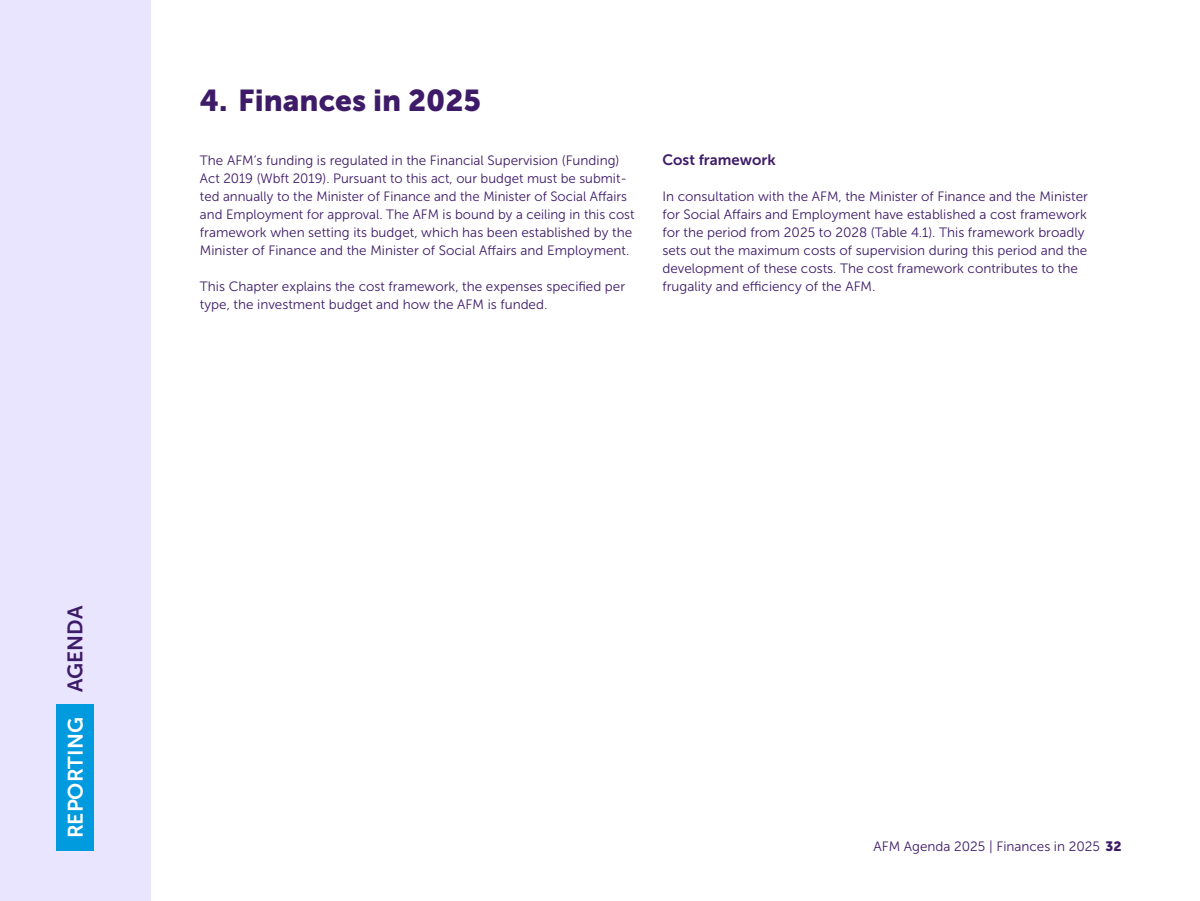
<style>
.page{position:relative;width:1200px;height:901px;background:#fff}
.page>*{position:absolute;margin:0;border:0;box-sizing:border-box;transform-origin:0 0}
.H1_Hoofdstukkop_NR{font:30px "Museo Sans 900";color:#3e1b68}
.t1{font:21px "Museo Sans";color:#fff}
.H2_Subparagraafkop{font:15px "Museo Sans 700";color:#3e1b68}
.P_Platte_tekst{font:13.5px/18px "Museo Sans 300";color:#3e1b68}
.t2{font:13.5px "Museo Sans";color:#3e1b68}
.s1{color:#3e1b68}
.s2{font-family:"Museo Sans 900"}
</style>
<div class="page">
<div style="left:0;top:0;width:150px;height:900px;background:#e9e5ff"></div>
<div style="left:56px;top:704px;width:38px;height:146px;background:#009ade"></div>
<h1 class="H1_Hoofdstukkop_NR" style="left:200px;top:83px;width:282px">4. Finances in 2025</h1>
<p class="P_Platte_tekst" style="left:200px;top:151px;width:436px">The AFM’s funding is regulated in the Financial Supervision (Funding)<br>Act 2019 (Wbft 2019). Pursuant to this act, our budget must be submit&shy;ted annually to the Minister of Finance and the Minister of Social Affairs and Employment for approval. The AFM is bound by a ceiling in this cost framework when setting its budget, which has been established by the Minister of Finance and the Minister of Social Affairs and Employment.</p>
<p class="P_Platte_tekst" style="left:200px;top:277px;width:427px">This Chapter explains the cost framework, the expenses specified per type, the investment budget and how the AFM is funded.</p>
<h2 class="H2_Subparagraafkop" style="left:662px;top:151px;width:115px">Cost framework</h2>
<p class="P_Platte_tekst" style="left:662px;top:187px;width:427px">In consultation with the AFM, the Minister of Finance and the Minister for Social Affairs and Employment have established a cost framework for the period from 2025 to 2028 (Table 4.1). This framework broadly sets out the maximum costs of supervision during this period and the development of these costs. The cost framework contributes to the frugality and efficiency of the AFM.</p>
<h2 class="t1" style="left:64px;top:837px;width:234px;rotate:-90deg">REPORTING <span class="s1">AGENDA</span></h2>
<p class="t2" style="left:874px;top:838px;width:250px">AFM Agenda 2025 | Finances in 2025 <span class="s2">32</span></p>
</div>
